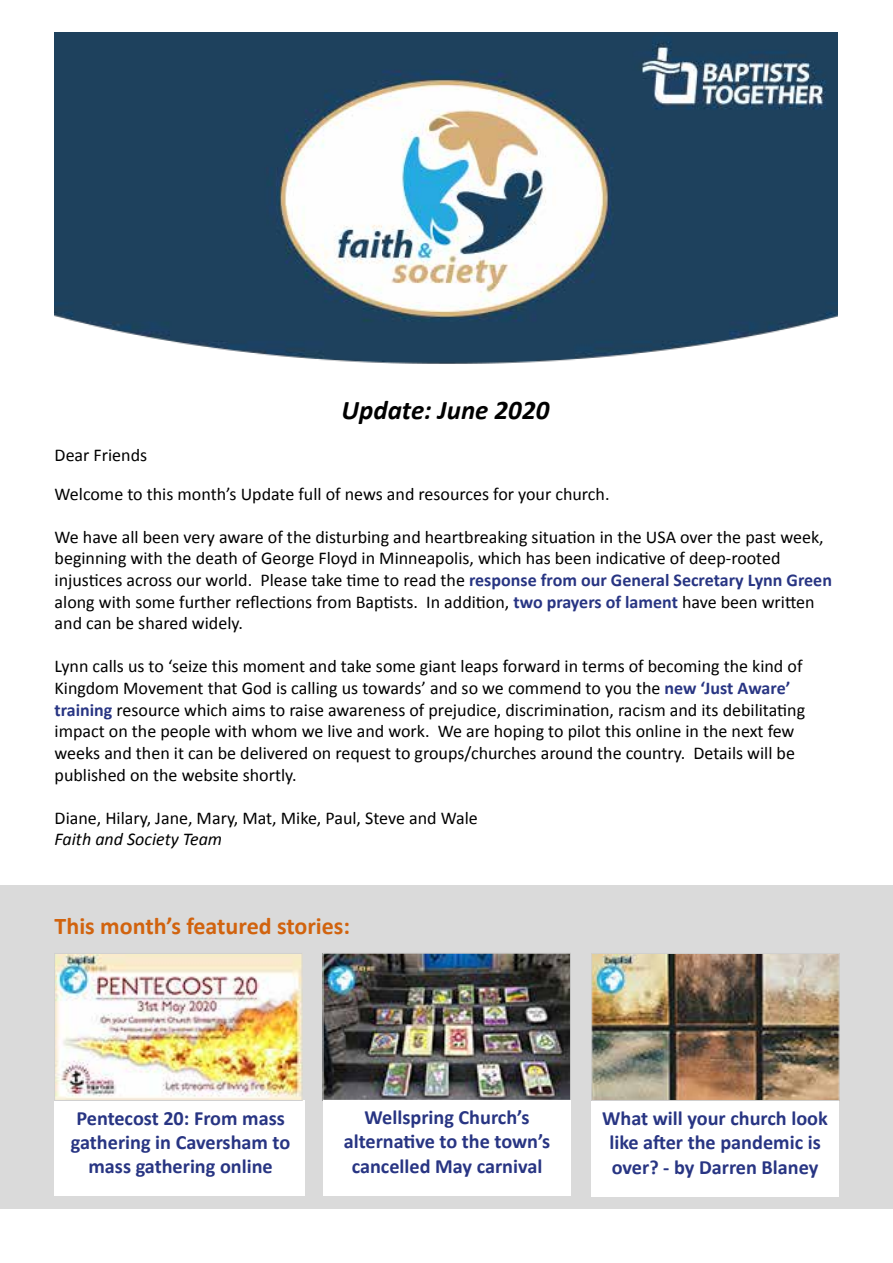
<style>
.page{position:relative;width:893px;height:1263px;background:#fff}
.page>*{position:absolute;margin:0;border:0;box-sizing:border-box;transform-origin:0 0}
.t1{font:italic 700 27px "Calibri";color:#000}
.t2{font:700 24px "Calibri";color:#d1630e}
.t3{font:700 20.25px/24.3px "Calibri";color:#283583;text-align:center}
.t4{font:18px/21.6px "Calibri";color:#000}
.t5{font:italic 18px "Calibri";color:#000}
.s1{font-weight:700;color:#283583}
</style>
<div class="page">
<img style="left:55px;top:33px;width:782px;height:331px">
<div style="left:0;top:885px;width:893px;height:324px;background:#dadada"></div>
<div style="left:54px;top:1100px;width:250px;height:96px;background:#fff"></div>
<img style="left:593px;top:955px;width:244px;height:144px">
<div style="left:591px;top:953px;width:248px;height:148px;border:1px solid #d0d0d0"></div>
<img style="left:56px;top:955px;width:244px;height:144px">
<div style="left:54px;top:953px;width:248px;height:148px;border:1px solid #d0d0d0"></div>
<img style="left:325px;top:955px;width:244px;height:143px">
<div style="left:323px;top:953px;width:248px;height:147px;border:1px solid #c6c6c6"></div>
<div style="left:323px;top:1100px;width:248px;height:96px;background:#fff"></div>
<div style="left:591px;top:1101px;width:248px;height:95px;background:#fff"></div>
<h1 class="t1" style="left:342px;top:393px;width:209px">Update: June 2020</h1>
<p class="t4" style="left:55px;top:436px;width:556px;line-height:38.5px">Dear Friends<br>Welcome to this month’s Update full of news and resources for your church.</p>
<p class="t4" style="left:55px;top:526px;width:779px">We have all been very aware of the disturbing and heartbreaking situation in the USA over the past week, beginning with the death of George Floyd in Minneapolis, which has been indicative of deep-rooted injustices across our world. Please take time to read the <span class="s1">response from our General Secretary Lynn Green </span>along with some further reflections from Baptists. In addition, <span class="s1">two prayers of lament</span> have been written and can be shared widely.</p>
<p class="t4" style="left:55px;top:656px;width:752px">Lynn calls us to ‘seize this moment and take some giant leaps forward in terms of becoming the kind of Kingdom Movement that God is calling us towards’ and so we commend to you the <span class="s1">new ‘Just Aware’ training</span> resource which aims to raise awareness of prejudice, discrimination, racism and its debilitating impact on the people with whom we live and work. We are hoping to pilot this online in the next few weeks and then it can be delivered on request to groups/churches around the country. Details will be published on the website shortly.</p>
<p class="t4" style="left:55px;top:807px;width:425px">Diane, Hilary, Jane, Mary, Mat, Mike, Paul, Steve and Wale</p>
<p class="t5" style="left:55px;top:827px;width:169px">Faith and Society Team</p>
<h2 class="t2" style="left:55px;top:911px;width:297px">This month’s featured stories:</h2>
<p class="t3" style="left:71px;top:1106px;width:221px">Pentecost 20: From mass gathering in Caversham to mass gathering online</p>
<p class="t3" style="left:344px;top:1105px;width:208px">Wellspring Church’s alternative to the town’s cancelled May carnival</p>
<p class="t3" style="left:602px;top:1106px;width:227px">What will your church look like after the pandemic is over? - by Darren Blaney</p>
</div>
